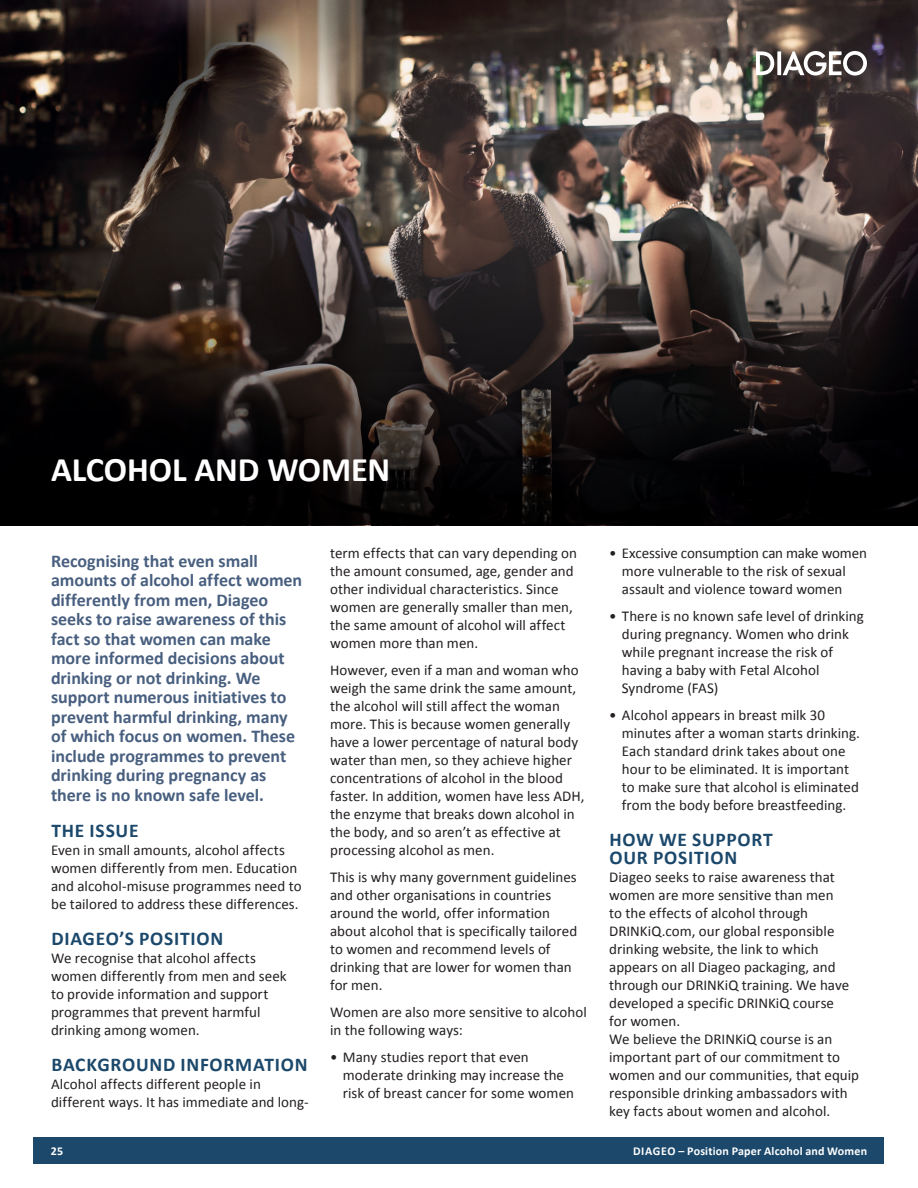
<style>
.page{position:relative;width:918px;height:1188px;background:#fff}
.page>*{position:absolute;margin:0;border:0;box-sizing:border-box;transform-origin:0 0}
.t1{font:700 34.5px "Calibri";letter-spacing:-.005em;color:#fff}
.t2{font:700 19.5px/18px "Calibri";letter-spacing:.04em;color:#1b486b}
.t3{font:700 18px/19.5px "Calibri";color:#485f7f}
.t4{font:15px/18px "Calibri";color:#231f20}
.t5{font:700 12px "Calibri";letter-spacing:.015em;color:#fff}
</style>
<div class="page">
<div style="left:34px;top:1137px;width:850px;height:27px;background:#1b486b"></div>
<img style="left:0;top:0;width:918px;height:97px">
<svg style="left:0;top:97px;width:918px;height:428px;background:#322a27"></svg>
<svg style="left:756px;top:51px;width:111px;height:25px"></svg>
<h1 class="t1" style="left:51px;top:448px;width:341px">ALCOHOL AND WOMEN</h1>
<p class="t3" style="left:51px;top:551px;width:253px">Recognising that even small amounts of alcohol affect women differently from men, Diageo seeks to raise awareness of this fact so that women can make more informed decisions about drinking or not drinking. We support numerous initiatives to prevent harmful drinking, many of which focus on women. These include programmes to prevent drinking during pregnancy as there is no known safe level.</p>
<h2 class="t2" style="left:51px;top:822px;width:89px">THE ISSUE</h2>
<p class="t4" style="left:51px;top:841px;width:252px">Even in small amounts, alcohol affects women differently from men. Education and alcohol-misuse programmes need to be tailored to address these differences.</p>
<h2 class="t2" style="left:51px;top:930px;width:173px">DIAGEO’S POSITION</h2>
<p class="t4" style="left:51px;top:949px;width:237px">We recognise that alcohol affects women differently from men and seek to provide information and support programmes that prevent harmful drinking among women.</p>
<h2 class="t2" style="left:51px;top:1056px;width:258px">BACKGROUND INFORMATION</h2>
<p class="t4" style="left:51px;top:1075px;width:259px">Alcohol affects different people in different ways. It has immediate and long-</p>
<p class="t4" style="left:330px;top:544px;width:248px">term effects that can vary depending on the amount consumed, age, gender and other individual characteristics. Since women are generally smaller than men, the same amount of alcohol will affect women more than men.</p>
<p class="t4" style="left:330px;top:661px;width:256px">However, even if a man and woman who weigh the same drink the same amount, the alcohol will still affect the woman more. This is because women generally have a lower percentage of natural body water than men, so they achieve higher concentrations of alcohol in the blood faster. In addition, women have less ADH, the enzyme that breaks down alcohol in the body, and so aren’t as effective at processing alcohol as men.</p>
<p class="t4" style="left:330px;top:868px;width:249px">This is why many government guidelines and other organisations in countries around the world, offer information about alcohol that is specifically tailored to women and recommend levels of drinking that are lower for women than for men.</p>
<p class="t4" style="left:330px;top:1003px;width:258px">Women are also more sensitive to alcohol in the following ways:</p>
<p class="t4" style="left:343px;top:1048px;width:233px;text-indent:-13px">• Many studies report that even moderate drinking may increase the risk of breast cancer for some women</p>
<p class="t4" style="left:622px;top:544px;width:247px;text-indent:-13px">• Excessive consumption can make women more vulnerable to the risk of sexual assault and violence toward women</p>
<p class="t4" style="left:622px;top:607px;width:244px;text-indent:-13px">• There is no known safe level of drinking during pregnancy. Women who drink while pregnant increase the risk of having a baby with Fetal Alcohol<br>Syndrome (FAS)</p>
<p class="t4" style="left:622px;top:706px;width:240px;text-indent:-13px">• Alcohol appears in breast milk 30 minutes after a woman starts drinking.<br>Each standard drink takes about one hour to be eliminated. It is important to make sure that alcohol is eliminated from the body before breastfeeding.</p>
<h2 class="t2" style="left:610px;top:831px;width:165px">HOW WE SUPPORT<br>OUR POSITION</h2>
<p class="t4" style="left:609px;top:868px;width:251px">Diageo seeks to raise awareness that women are more sensitive than men<br>to the effects of alcohol through DRINKiQ.com, our global responsible drinking website, the link to which appears on all Diageo packaging, and through our DRINKiQ training. We have developed a specific DRINKiQ course<br>for women.<br>We believe the DRINKiQ course is an important part of our commitment to women and our communities, that equip responsible drinking ambassadors with key facts about women and alcohol.</p>
<p class="t5" style="left:51px;top:1144px;width:14px">25</p>
<p class="t5" style="left:633px;top:1144px;width:236px">DIAGEO – Position Paper Alcohol and Women</p>
</div>
